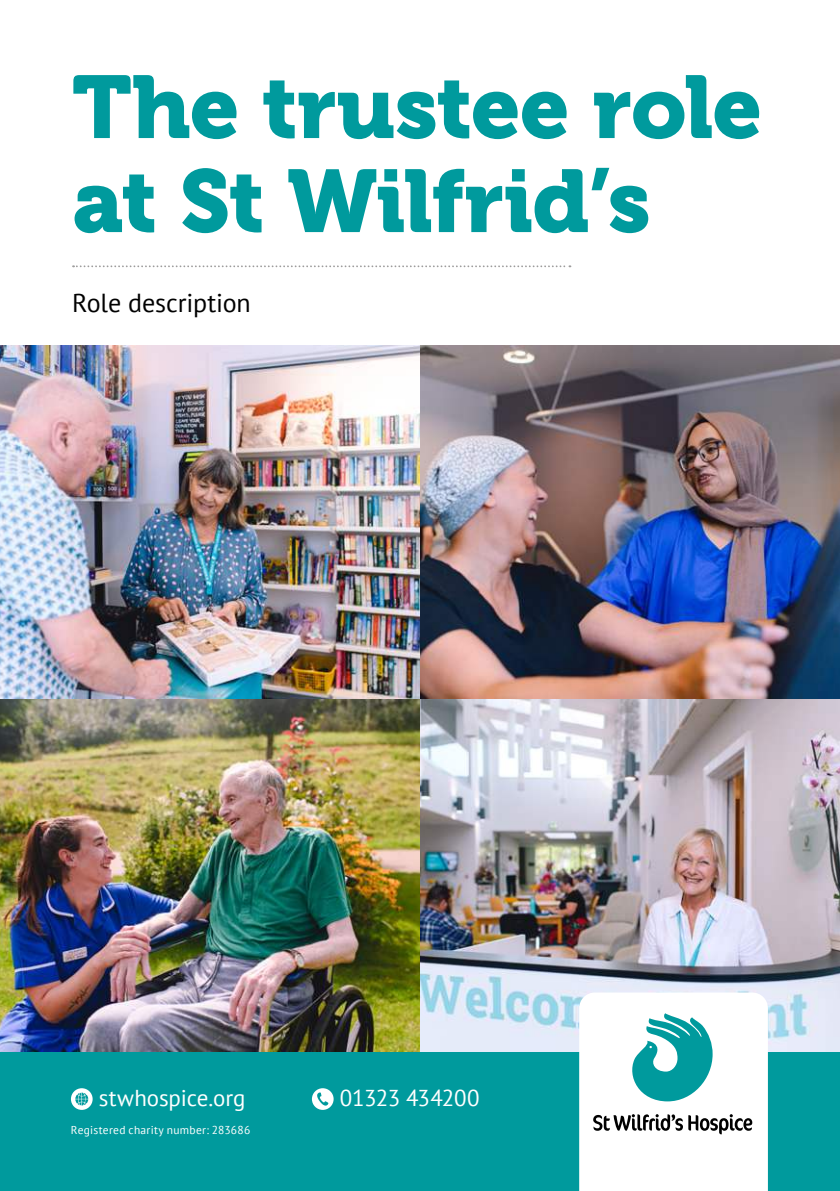
<style>
.page{position:relative;width:840px;height:1191px;background:#fff}
.page>*{position:absolute;margin:0;border:0;box-sizing:border-box;transform-origin:0 0}
.t1{font:88px/94px "Museo 900";letter-spacing:-.01em;color:#009a9d}
.t2{font:26px "PT Sans";letter-spacing:-.005em;color:#000}
.t3{font:23px "PT Sans";letter-spacing:-.005em;color:#fff}
.t4{font:23px "PT Sans";letter-spacing:-.025em;color:#fff}
.t5{font:11.4px "PT Sans";letter-spacing:.025em;color:#fff}
</style>
<div class="page">
<div style="left:0;top:1032px;width:839px;height:159px;background:#009a9d"></div>
<img style="left:0;top:346px;width:839px;height:705px">
<svg style="left:579px;top:992px;width:188px;height:199px"></svg>
<svg style="left:73px;top:265px;width:497px;height:2px"></svg>
<div style="left:71px;top:1088px;width:22px;height:21px;background:#fff;border-radius:50%"></div>
<svg style="left:75px;top:1092px;width:13px;height:13px"></svg>
<div style="left:312px;top:1088px;width:21px;height:21px;background:#fff;border-radius:50%"></div>
<svg style="left:317px;top:1092px;width:11px;height:13px"></svg>
<h1 class="t1" style="left:72px;top:68px;width:691px">The trustee role at St Wilfrid’s</h1>
<h2 class="t2" style="left:72px;top:293px;width:180px">Role description</h2>
<h3 class="t3" style="left:99px;top:1089px;width:148px">stwhospice.org</h3>
<h3 class="t4" style="left:339px;top:1089px;width:141px">01323 434200</h3>
<p class="t5" style="left:71px;top:1126px;width:181px">Registered charity number: 283686</p>
</div>
